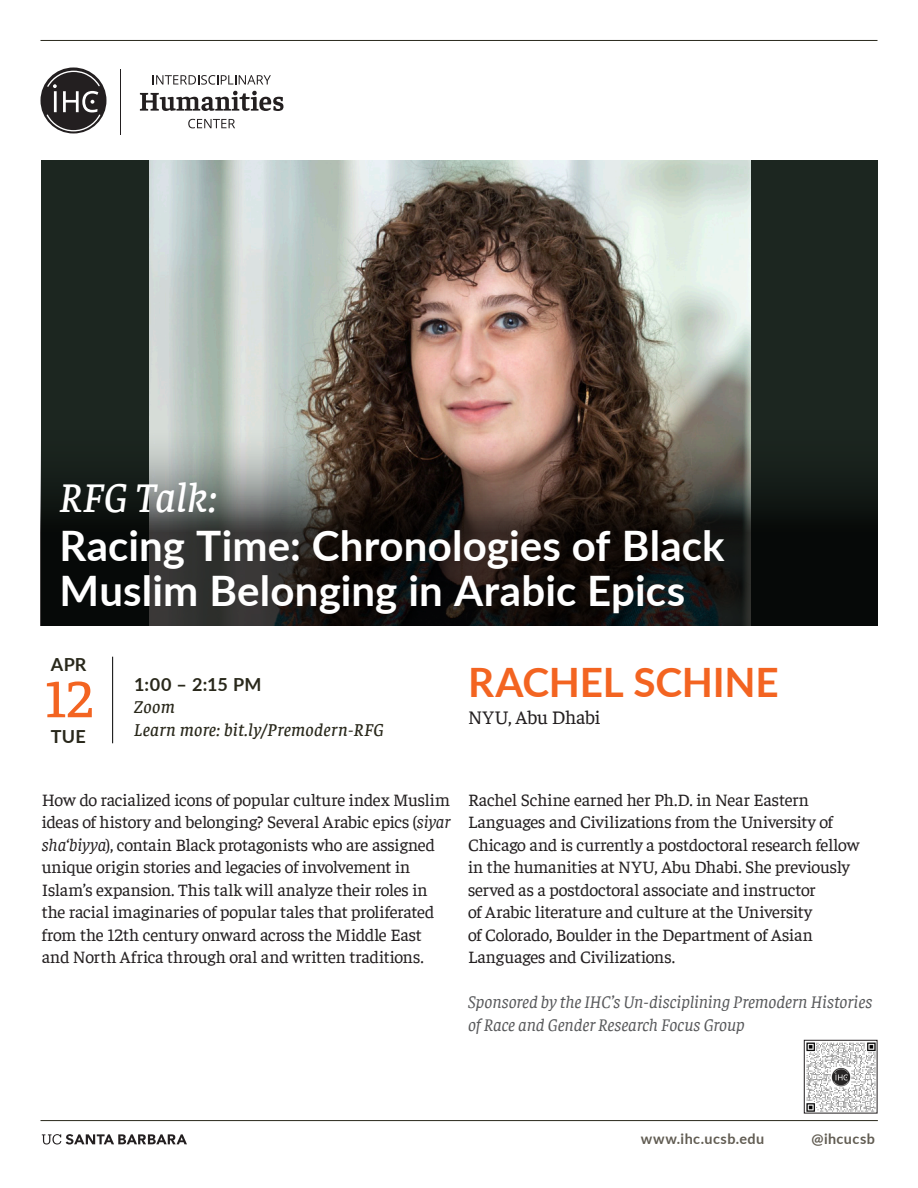
<style>
.page{position:relative;width:918px;height:1188px;background:#fff}
.page>*{position:absolute;margin:0;border:0;box-sizing:border-box;transform-origin:0 0}
.t1{font:500 54px "Faustina";color:#f36421}
.t2{font:700 42px/45px "Lato";letter-spacing:.005em;color:#fff}
.t3{font:italic 500 42px "Faustina";letter-spacing:-.005em;color:#fff}
.t4{font:700 40.5px "Lato";letter-spacing:-.005em;color:#f36421}
.t5{font:19.5px "Faustina";letter-spacing:-.015em;color:#231f20}
.t6{font:italic 500 18px "Faustina";letter-spacing:.02em;color:#29281b}
.t7{font:700 18px "Lato";letter-spacing:.015em;color:#29281b}
.RFG_flyer_body{font:17.7px/22.5px "Faustina";letter-spacing:-.01em;color:#231f20}
.RFG_flyer_body-2{font:italic 17.7px/22.5px "Faustina";letter-spacing:-.005em;color:#57585a}
.t8{font:700 14.4px "Lato";letter-spacing:.03em;color:#615c52}
.s1{font-style:italic}
</style>
<div class="page">
<div style="left:42px;top:160px;width:836px;height:466px;background:#1c2620"></div>
<img style="left:149px;top:160px;width:602px;height:266px">
<hr style="left:40px;top:1120px;width:838px;height:1px;background:#29281b">
<hr style="left:40px;top:40px;width:838px;height:1px;background:#29281b">
<hr style="left:120px;top:69px;width:1px;height:66px;background:#231f20">
<svg style="left:140px;top:91px;width:144px;height:20px"></svg>
<svg style="left:188px;top:119px;width:47px;height:9px"></svg>
<svg style="left:153px;top:75px;width:118px;height:10px"></svg>
<svg style="left:40px;top:68px;width:66px;height:65px"></svg>
<svg style="left:42px;top:1134px;width:145px;height:11px"></svg>
<svg style="left:40px;top:426px;width:838px;height:200px"></svg>
<hr style="left:112px;top:657px;width:1px;height:86px;background:#000">
<img style="left:806px;top:1042px;width:69px;height:69px">
<div style="left:804px;top:1040px;width:73px;height:73px;border:1px solid #231f20"></div>
<p class="t3" style="left:59px;top:469px;width:159px">RFG Talk:</p>
<p class="t2" style="left:59px;top:522px;width:667px">Racing Time: Chronologies of Black<br>Muslim Belonging in Arabic Epics</p>
<p class="t7" style="left:51px;top:651px;width:37px">APR</p>
<p class="t1" style="left:44px;top:662px;width:50px">12</p>
<p class="t7" style="left:51px;top:723px;width:37px">TUE</p>
<p class="t7" style="left:134px;top:671px;width:129px">1:00 – 2:15 PM</p>
<p class="t6" style="left:134px;top:695px;width:42px">Zoom</p>
<p class="t6" style="left:134px;top:717px;width:251px">Learn more: bit.ly/Premodern-RFG</p>
<p class="t4" style="left:468px;top:652px;width:312px">RACHEL SCHINE</p>
<p class="t5" style="left:468px;top:704px;width:134px">NYU, Abu Dhabi</p>
<p class="RFG_flyer_body" style="left:42px;top:787px;width:410px">How do racialized icons of popular culture index Muslim ideas of history and belonging? Several Arabic epics (<span class="s1">siyar sha‘biyya</span>), contain Black protagonists who are assigned unique origin stories and legacies of involvement in Islam’s expansion. This talk will analyze their roles in the racial imaginaries of popular tales that proliferated from the 12th century onward across the Middle East and North Africa through oral and written traditions.</p>
<p class="RFG_flyer_body" style="left:468px;top:787px;width:393px">Rachel Schine earned her Ph.D. in Near Eastern Languages and Civilizations from the University of Chicago and is currently a postdoctoral research fellow in the humanities at NYU, Abu Dhabi. She previously served as a postdoctoral associate and instructor<br>of Arabic literature and culture at the University<br>of Colorado, Boulder in the Department of Asian Languages and Civilizations.</p>
<p class="RFG_flyer_body-2" style="left:468px;top:990px;width:406px">Sponsored by the IHC’s Un-disciplining Premodern Histories of Race and Gender Research Focus Group</p>
<p class="t8" style="left:641px;top:1128px;width:125px">www.ihc.ucsb.edu</p>
<p class="t8" style="left:812px;top:1128px;width:65px">@ihcucsb</p>
</div>
